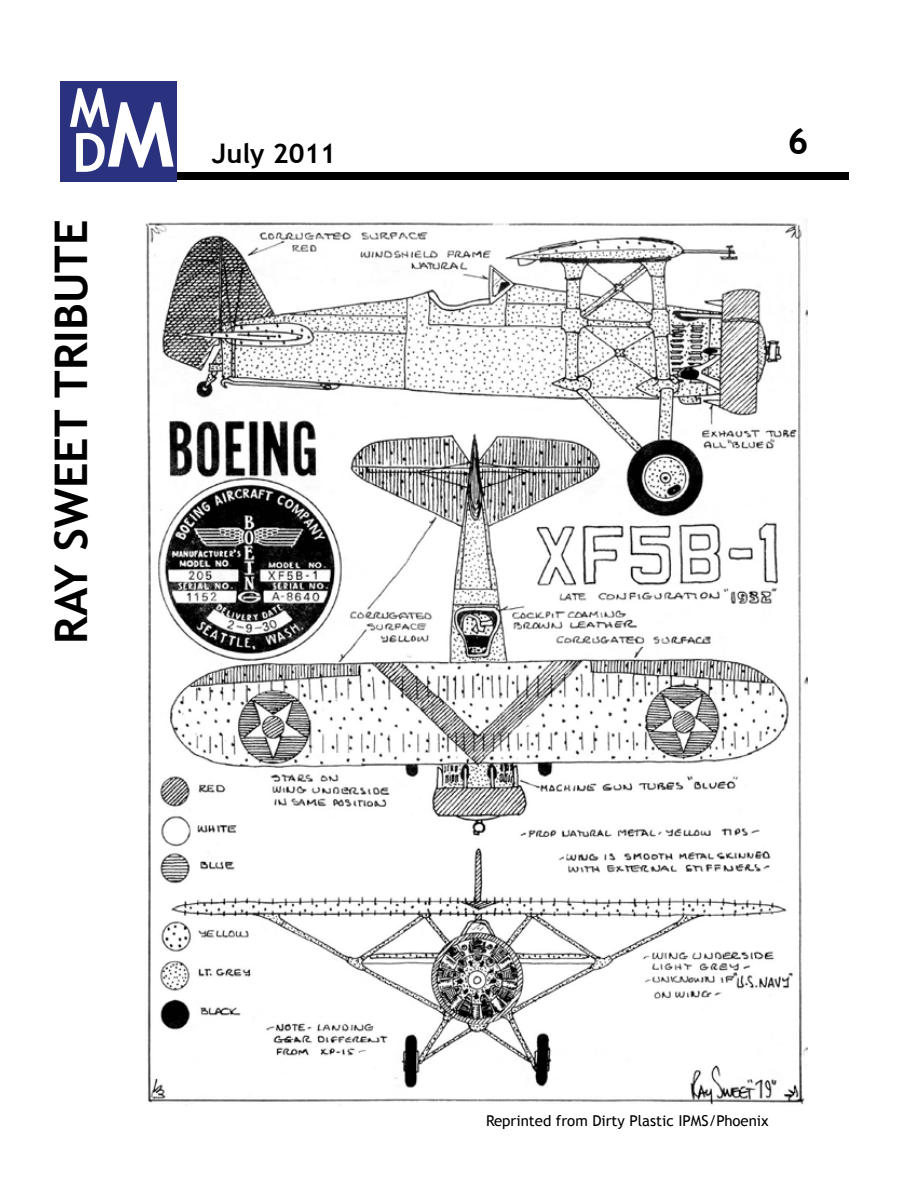
<style>
.page{position:relative;width:918px;height:1188px;background:#fff}
.page>*{position:absolute;margin:0;border:0;box-sizing:border-box;transform-origin:0 0}
.t1{font:700 54px/45px "Trebuchet MS";color:#fff}
.t2{font:700 45px "Trebuchet MS";color:#000}
.t3{font:700 36px "Trebuchet MS";color:#000}
.t4{font:700 27px "Trebuchet MS";color:#000}
.t5{font:15px "Trebuchet MS";color:#000}
.s1{font-size:90px}
</style>
<div class="page">
<div style="left:61px;top:81px;width:116px;height:101px;background:#2a3280"></div>
<div style="left:177px;top:173px;width:672px;height:7px;background:#000"></div>
<img style="left:145px;top:222px;width:663px;height:884px">
<h1 class="t1" style="left:69px;top:85px;width:106px">M<br>D<span class="s1">M</span></h1>
<h2 class="t2" style="left:43px;top:644px;width:425px;rotate:-90deg">RAY SWEET TRIBUTE</h2>
<h3 class="t4" style="left:212px;top:137px;width:126px">July 2011</h3>
<h3 class="t3" style="left:788px;top:119px;width:23px">6</h3>
<p class="t5" style="left:486px;top:1112px;width:284px">Reprinted from Dirty Plastic IPMS/Phoenix</p>
</div>
